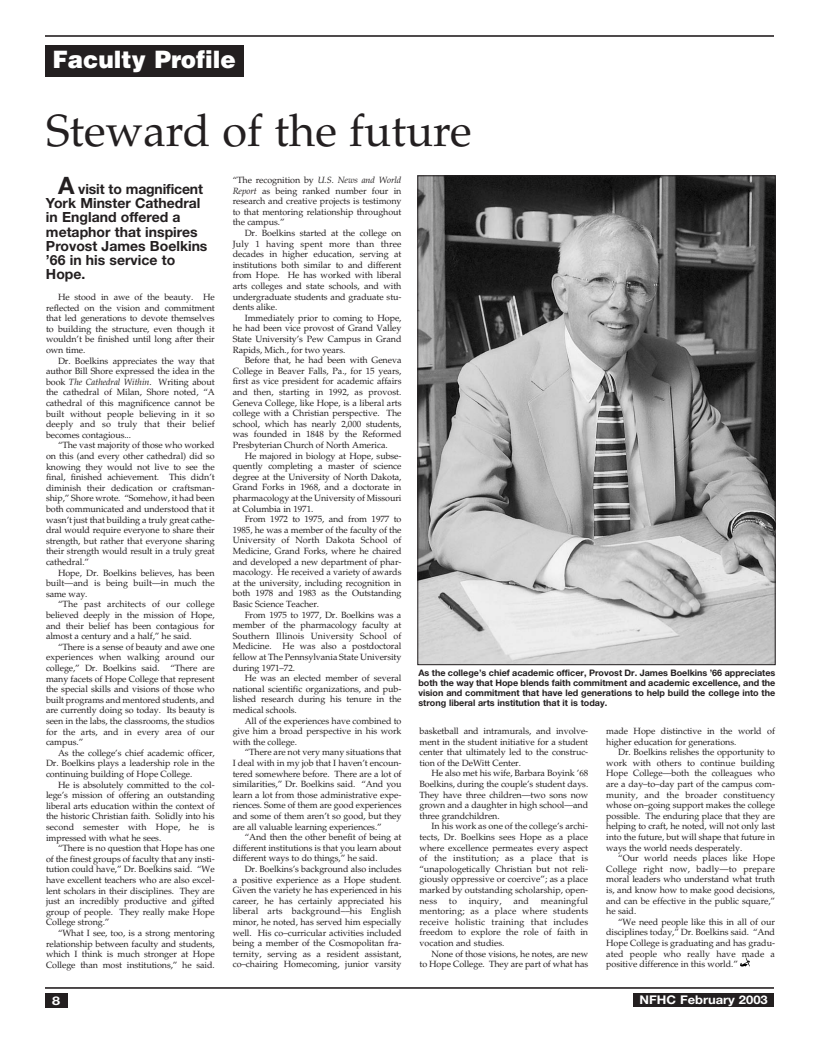
<style>
.page{position:relative;width:819px;height:1044px;background:#fff}
.page>*{position:absolute;margin:0;border:0;box-sizing:border-box;transform-origin:0 0}
.t1{font:45px "Palatino";color:#231f20}
.t2{font:900 24px "Helvetica";color:#fff;scale:.96 1}
.t3{font:700 14px/14.3px "Helvetica Neue";color:#231f20}
.t4{font:700 12px "Helvetica Neue";color:#fff;scale:1.08 1}
.t5{font:700 12px "Helvetica Neue";color:#fff;scale:1.2 1}
.t6{font:9px/10.6px "Palatino";letter-spacing:-.01em;color:#231f20;text-align:justify}
.t7{font:700 9px/10px "Helvetica Neue";color:#231f20;text-align:justify}
.t8{font:9px "Palatino";letter-spacing:.02em;color:#231f20}
.s1{font-size:24px}
.s2{font-style:italic}
</style>
<div class="page">
<hr style="left:45px;top:35px;width:729px;height:2px;background:#231f20">
<div style="left:45px;top:45px;width:199px;height:31px;background:#231f20"></div>
<hr style="left:45px;top:987px;width:729px;height:2px;background:#231f20">
<div style="left:45px;top:993px;width:22px;height:15px;background:#231f20"></div>
<div style="left:634px;top:993px;width:140px;height:14px;background:#231f20"></div>
<svg style="left:740px;top:957px;width:10px;height:10px"></svg>
<img style="left:419px;top:177px;width:354px;height:486px">
<h2 class="t2" style="left:52px;top:51px;width:192px">Faculty Profile</h2>
<h1 class="t1" style="left:46px;top:113px;width:427px">Steward of the future</h1>
<h3 class="t3" style="left:46px;top:183px;width:163px;text-indent:12px"><span class="s1">A</span> visit to magnificent<br>York Minster Cathedral in England offered a metaphor that inspires<br>Provost James Boelkins ’66 in his service to<br>Hope.</h3>
<p class="t6" style="left:46px;top:293px;width:170px;text-indent:12px">He stood in awe of the beauty. He reflected on the vision and commitment that led generations to devote themselves to building the structure, even though it wouldn’t be finished until long after their own time.</p>
<p class="t6" style="left:46px;top:356px;width:170px;text-indent:12px">Dr. Boelkins appreciates the way that author Bill Shore expressed the idea in the book <span class="s2">The Cathedral Within</span>. Writing about the cathedral of Milan, Shore noted, “A cathedral of this magnificence cannot be built without people believing in it so deeply and so truly that their belief becomes contagious...</p>
<p class="t6" style="left:46px;top:441px;width:170px;text-indent:12px">“The vast majority of those who worked on this (and every other cathedral) did so knowing they would not live to see the final, finished achievement. This didn’t diminish their dedication or craftsman&shy;ship,” Shore wrote. “Somehow, it had been both communicated and understood that it wasn’t just that building a truly great cathe&shy;dral would require everyone to share their strength, but rather that everyone sharing their strength would result in a truly great cathedral.”</p>
<p class="t6" style="left:46px;top:568px;width:170px;text-indent:12px">Hope, Dr. Boelkins believes, has been built––and is being built––in much the same way.</p>
<p class="t6" style="left:46px;top:600px;width:170px;text-indent:12px">“The past architects of our college believed deeply in the mission of Hope, and their belief has been contagious for almost a century and a half,” he said.</p>
<p class="t6" style="left:46px;top:643px;width:170px;text-indent:12px">“There is a sense of beauty and awe one experiences when walking around our college,” Dr. Boelkins said. “There are many facets of Hope College that represent the special skills and visions of those who built programs and mentored students, and are currently doing so today. Its beauty is seen in the labs, the classrooms, the studios for the arts, and in every area of our campus.”</p>
<p class="t6" style="left:46px;top:749px;width:170px;text-indent:12px">As the college’s chief academic officer, Dr. Boelkins plays a leadership role in the continuing building of Hope College.</p>
<p class="t6" style="left:46px;top:780px;width:170px;text-indent:12px">He is absolutely committed to the col&shy;lege’s mission of offering an outstanding liberal arts education within the context of the historic Christian faith. Solidly into his second semester with Hope, he is impressed with what he sees.</p>
<p class="t6" style="left:46px;top:844px;width:170px;text-indent:12px">“There is no question that Hope has one of the finest groups of faculty that any insti&shy;tution could have,” Dr. Boelkins said. “We have excellent teachers who are also excel&shy;lent scholars in their disciplines. They are just an incredibly productive and gifted group of people. They really make Hope College strong.”</p>
<p class="t6" style="left:46px;top:929px;width:170px;text-indent:12px">“What I see, too, is a strong mentoring relationship between faculty and students, which I think is much stronger at Hope College than most institutions,” he said.</p>
<p class="t6" style="left:233px;top:176px;width:170px">“The recognition by <span class="s2">U.S. News and World Report</span> as being ranked number four in research and creative projects is testimony to that mentoring relationship throughout the campus.”</p>
<p class="t6" style="left:233px;top:229px;width:170px;text-indent:12px">Dr. Boelkins started at the college on July 1 having spent more than three decades in higher education, serving at institutions both similar to and different from Hope. He has worked with liberal arts colleges and state schools, and with undergraduate students and graduate stu&shy;dents alike.</p>
<p class="t6" style="left:233px;top:314px;width:170px;text-indent:12px">Immediately prior to coming to Hope, he had been vice provost of Grand Valley State University’s Pew Campus in Grand Rapids, Mich., for two years.</p>
<p class="t6" style="left:233px;top:356px;width:170px;text-indent:12px">Before that, he had been with Geneva College in Beaver Falls, Pa., for 15 years, first as vice president for academic affairs and then, starting in 1992, as provost.<br>Geneva College, like Hope, is a liberal arts college with a Christian perspective. The school, which has nearly 2,000 students, was founded in 1848 by the Reformed Presbyterian Church of North America.</p>
<p class="t6" style="left:233px;top:451px;width:170px;text-indent:12px">He majored in biology at Hope, subse&shy;quently completing a master of science degree at the University of North Dakota, Grand Forks in 1968, and a doctorate in pharmacology at the University of Missouri at Columbia in 1971.</p>
<p class="t6" style="left:233px;top:515px;width:170px;text-indent:12px">From 1972 to 1975, and from 1977 to 1985, he was a member of the faculty of the University of North Dakota School of Medicine, Grand Forks, where he chaired and developed a new department of phar&shy;macology. He received a variety of awards at the university, including recognition in both 1978 and 1983 as the Outstanding Basic Science Teacher.</p>
<p class="t6" style="left:233px;top:610px;width:170px;text-indent:12px">From 1975 to 1977, Dr. Boelkins was a member of the pharmacology faculty at Southern Illinois University School of Medicine. He was also a postdoctoral fellow at The Pennsylvania State University during 1971–72.</p>
<p class="t6" style="left:233px;top:674px;width:170px;text-indent:12px">He was an elected member of several national scientific organizations, and pub&shy;lished research during his tenure in the medical schools.</p>
<p class="t6" style="left:233px;top:716px;width:170px;text-indent:12px">All of the experiences have combined to give him a broad perspective in his work with the college.</p>
<p class="t6" style="left:233px;top:748px;width:170px;text-indent:12px">“There are not very many situations that I deal with in my job that I haven’t encoun&shy;tered somewhere before. There are a lot of similarities,” Dr. Boelkins said. “And you learn a lot from those administrative expe&shy;riences. Some of them are good experiences and some of them aren’t so good, but they are all valuable learning experiences.”</p>
<p class="t6" style="left:233px;top:833px;width:170px;text-indent:12px">“And then the other benefit of being at different institutions is that you learn about different ways to do things,” he said.</p>
<p class="t6" style="left:233px;top:865px;width:170px;text-indent:12px">Dr. Boelkins’s background also includes a positive experience as a Hope student.<br>Given the variety he has experienced in his career, he has certainly appreciated his liberal arts background––his English minor, he noted, has served him especially well. His co–curricular activities included being a member of the Cosmopolitan fra&shy;ternity, serving as a resident assistant, co–chairing Homecoming, junior varsity</p>
<p class="t7" style="left:418px;top:669px;width:358px">As the college’s chief academic officer, Provost Dr. James Boelkins ’66 appreciates both the way that Hope blends faith commitment and academic excellence, and the vision and commitment that have led generations to help build the college into the strong liberal arts institution that it is today.</p>
<p class="t6" style="left:420px;top:727px;width:170px">basketball and intramurals, and involve&shy;ment in the student initiative for a student center that ultimately led to the construc&shy;tion of the DeWitt Center.</p>
<p class="t6" style="left:420px;top:769px;width:170px;text-indent:12px">He also met his wife, Barbara Boyink ’68<br>Boelkins, during the couple’s student days.<br>They have three children––two sons now grown and a daughter in high school––and three grandchildren.</p>
<p class="t6" style="left:420px;top:822px;width:170px;text-indent:12px">In his work as one of the college’s archi&shy;tects, Dr. Boelkins sees Hope as a place where excellence permeates every aspect of the institution; as a place that is “unapologetically Christian but not reli&shy;giously oppressive or coercive”; as a place marked by outstanding scholarship, open&shy;ness</p>
<p class="t6" style="left:420px;top:896px;width:170px;text-indent:121px">meaningful mentoring; as a place where students receive holistic training that includes freedom to explore the role of faith in vocation and studies.</p>
<p class="t6" style="left:420px;top:949px;width:170px;text-align:right">None of those visions, he notes, are new<br>to Hope College. They are part of what has</p>
<p class="t6" style="left:449px;top:896px;width:10px">to</p>
<p class="t8" style="left:469px;top:897px;width:34px">inquiry,</p>
<p class="t6" style="left:513px;top:896px;width:17px">and</p>
<p class="t6" style="left:606px;top:727px;width:170px">made Hope distinctive in the world of higher education for generations.</p>
<p class="t6" style="left:606px;top:748px;width:170px;text-indent:12px">Dr. Boelkins relishes the opportunity to work with others to continue building Hope College––both the colleagues who are a day–to–day part of the campus com&shy;munity, and the broader constituency whose on–going support makes the college possible. The enduring place that they are helping to craft, he noted, will not only last into the future, but will shape that future in ways the world needs desperately.</p>
<p class="t6" style="left:606px;top:854px;width:170px;text-indent:12px">“Our world needs places like Hope College right now, badly––to prepare moral leaders who understand what truth is, and know how to make good decisions, and can be effective in the public square,” he said.</p>
<p class="t6" style="left:606px;top:918px;width:170px;text-indent:12px">“We need people like this in all of our disciplines today,” Dr. Boelkins said. “And Hope College is graduating and has gradu&shy;ated people who really have made a positive difference in this world.”</p>
<h3 class="t5" style="left:52px;top:996px;width:8px">8</h3>
<h3 class="t4" style="left:640px;top:996px;width:120px">NFHC February 2003</h3>
</div>
